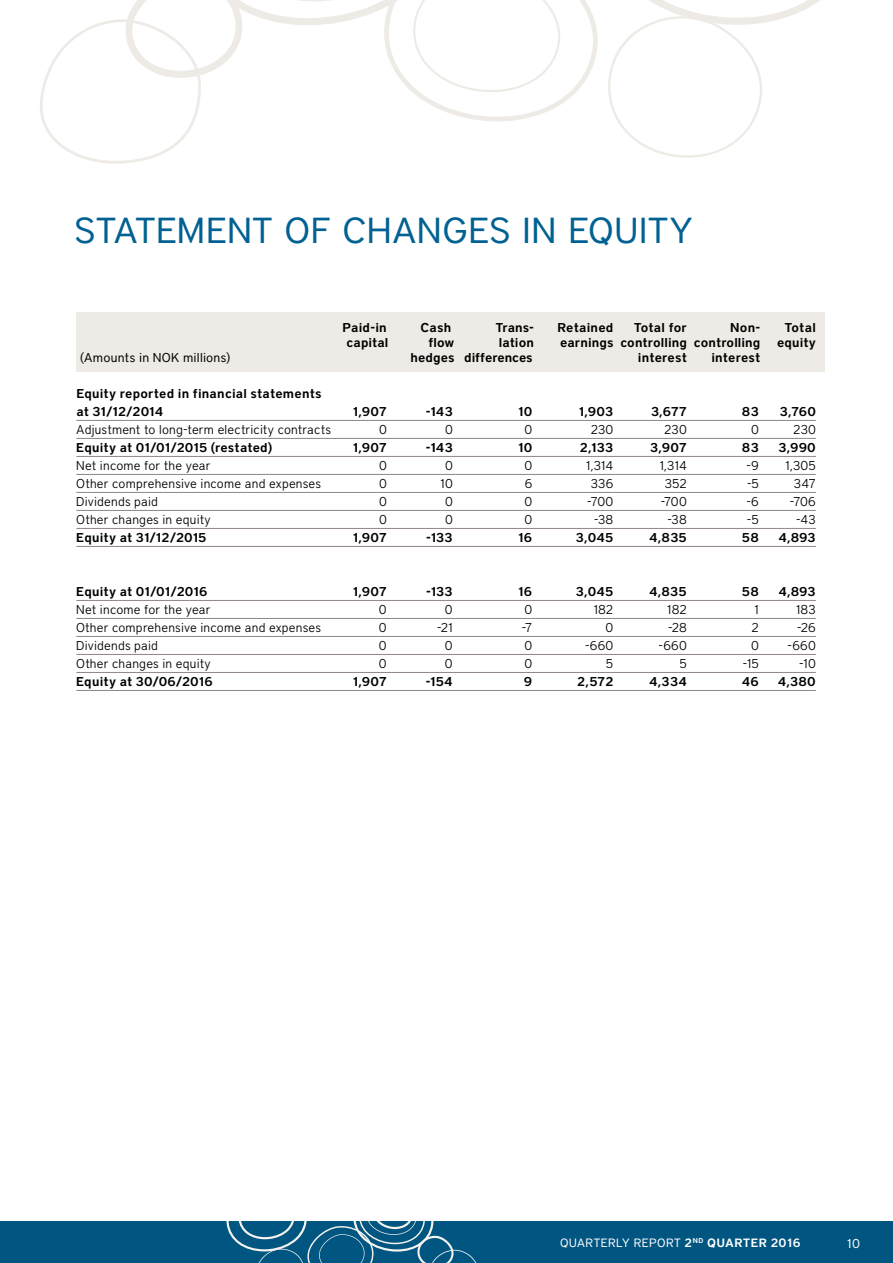
<style>
.page{position:relative;width:893px;height:1263px;background:#fff}
.page>*{position:absolute;margin:0;border:0;box-sizing:border-box;transform-origin:0 0}
.t1{font:36px "District";letter-spacing:.015em;color:#006192}
.t2{font:600 12.75px/18px "District";letter-spacing:.01em;color:#000}
.t3{font:300 12.75px "District";letter-spacing:.015em;color:#000}
.t4{font:12.75px "District";letter-spacing:.02em;color:#000}
.t5{font:12.75px "District";color:#fff}
.t6{font:12px "District";letter-spacing:.05em;color:#fff}
.s1{font-weight:600}
</style>
<div class="page">
<div style="left:0;top:1221px;width:893px;height:42px;background:#005581"></div>
<svg style="left:226px;top:1221px;width:251px;height:42px"></svg>
<svg style="left:40px;top:0;width:780px;height:164px"></svg>
<div style="left:76px;top:312px;width:749px;height:60px;background:#eeeae5"></div>
<hr style="left:76px;top:420px;width:740px;height:1px;background:#918681">
<hr style="left:76px;top:438px;width:740px;height:1px;background:#918681">
<hr style="left:76px;top:456px;width:740px;height:1px;background:#918681">
<hr style="left:76px;top:474px;width:740px;height:1px;background:#918681">
<hr style="left:76px;top:492px;width:740px;height:1px;background:#918681">
<hr style="left:76px;top:510px;width:740px;height:1px;background:#918681">
<hr style="left:76px;top:528px;width:740px;height:1px;background:#918681">
<hr style="left:76px;top:546px;width:740px;height:1px;background:#918681">
<hr style="left:76px;top:600px;width:740px;height:1px;background:#918681">
<hr style="left:76px;top:618px;width:740px;height:1px;background:#918681">
<hr style="left:76px;top:636px;width:740px;height:1px;background:#918681">
<hr style="left:76px;top:654px;width:740px;height:1px;background:#918681">
<hr style="left:76px;top:672px;width:740px;height:1px;background:#918681">
<hr style="left:76px;top:690px;width:740px;height:1px;background:#918681">
<h1 class="t1" style="left:74px;top:209px;width:620px">STATEMENT OF CHANGES IN EQUITY</h1>
<p class="t2" style="left:343px;top:318px;width:46px">Paid-in</p>
<p class="t2" style="left:421px;top:318px;width:32px">Cash</p>
<p class="t2" style="left:496px;top:318px;width:40px">Trans-</p>
<p class="t2" style="left:558px;top:318px;width:57px">Retained</p>
<p class="t2" style="left:634px;top:318px;width:54px">Total for</p>
<p class="t2" style="left:730px;top:318px;width:32px">Non-</p>
<p class="t2" style="left:785px;top:318px;width:33px">Total</p>
<p class="t2" style="left:346px;top:333px;width:43px">capital</p>
<p class="t2" style="left:429px;top:333px;width:27px">flow</p>
<p class="t2" style="left:499px;top:333px;width:37px">lation</p>
<p class="t2" style="left:560px;top:333px;width:202px">earnings controlling controlling</p>
<p class="t2" style="left:777px;top:333px;width:40px">equity</p>
<p class="t4" style="left:80px;top:350px;width:152px">(Amounts in NOK millions)</p>
<p class="t2" style="left:410px;top:348px;width:124px">hedges differences</p>
<p class="t2" style="left:638px;top:348px;width:50px">interest</p>
<p class="t2" style="left:711px;top:348px;width:50px">interest</p>
<p class="t2" style="left:76px;top:384px;width:247px">Equity reported in financial statements at 31/12/2014</p>
<p class="t2" style="left:353px;top:402px;width:36px">1,907</p>
<p class="t2" style="left:426px;top:402px;width:28px">-143</p>
<p class="t2" style="left:518px;top:402px;width:16px">10</p>
<p class="t2" style="left:579px;top:402px;width:36px">1,903</p>
<p class="t2" style="left:651px;top:402px;width:37px">3,677</p>
<p class="t2" style="left:742px;top:402px;width:18px">83</p>
<p class="t2" style="left:780px;top:402px;width:38px">3,760</p>
<p class="t3" style="left:76px;top:422px;width:256px">Adjustment to long-term electricity contracts</p>
<p class="t3" style="left:379px;top:422px;width:9px">0</p>
<p class="t3" style="left:445px;top:422px;width:9px">0</p>
<p class="t3" style="left:525px;top:422px;width:9px">0</p>
<p class="t3" style="left:591px;top:422px;width:24px">230</p>
<p class="t3" style="left:664px;top:422px;width:24px">230</p>
<p class="t3" style="left:751px;top:422px;width:9px">0</p>
<p class="t3" style="left:793px;top:422px;width:24px">230</p>
<p class="t2" style="left:76px;top:438px;width:198px">Equity at 01/01/2015 (restated)</p>
<p class="t2" style="left:353px;top:438px;width:36px">1,907</p>
<p class="t2" style="left:426px;top:438px;width:28px">-143</p>
<p class="t2" style="left:518px;top:438px;width:16px">10</p>
<p class="t2" style="left:580px;top:438px;width:35px">2,133</p>
<p class="t2" style="left:650px;top:438px;width:38px">3,907</p>
<p class="t2" style="left:742px;top:438px;width:18px">83</p>
<p class="t2" style="left:778px;top:438px;width:39px">3,990</p>
<p class="t3" style="left:76px;top:458px;width:136px">Net income for the year</p>
<p class="t3" style="left:379px;top:458px;width:9px">0</p>
<p class="t3" style="left:445px;top:458px;width:9px">0</p>
<p class="t3" style="left:524px;top:458px;width:9px">0</p>
<p class="t3" style="left:586px;top:458px;width:29px">1,314</p>
<p class="t3" style="left:659px;top:458px;width:29px">1,314</p>
<p class="t3" style="left:747px;top:458px;width:14px">-9</p>
<p class="t3" style="left:785px;top:458px;width:32px">1,305</p>
<p class="t3" style="left:76px;top:476px;width:246px">Other comprehensive income and expenses</p>
<p class="t3" style="left:379px;top:476px;width:9px">0</p>
<p class="t3" style="left:440px;top:476px;width:14px">10</p>
<p class="t3" style="left:525px;top:476px;width:9px">6</p>
<p class="t3" style="left:591px;top:476px;width:24px">336</p>
<p class="t3" style="left:665px;top:476px;width:24px">352</p>
<p class="t3" style="left:747px;top:476px;width:13px">-5</p>
<p class="t3" style="left:794px;top:476px;width:23px">347</p>
<p class="t3" style="left:76px;top:494px;width:83px">Dividends paid</p>
<p class="t3" style="left:379px;top:494px;width:9px">0</p>
<p class="t3" style="left:445px;top:494px;width:9px">0</p>
<p class="t3" style="left:524px;top:494px;width:9px">0</p>
<p class="t3" style="left:587px;top:494px;width:28px">-700</p>
<p class="t3" style="left:661px;top:494px;width:28px">-700</p>
<p class="t3" style="left:746px;top:494px;width:14px">-6</p>
<p class="t3" style="left:790px;top:494px;width:27px">-706</p>
<p class="t3" style="left:76px;top:512px;width:136px">Other changes in equity</p>
<p class="t3" style="left:379px;top:512px;width:9px">0</p>
<p class="t3" style="left:445px;top:512px;width:9px">0</p>
<p class="t3" style="left:524px;top:512px;width:9px">0</p>
<p class="t3" style="left:594px;top:512px;width:21px">-38</p>
<p class="t3" style="left:667px;top:512px;width:21px">-38</p>
<p class="t3" style="left:747px;top:512px;width:13px">-5</p>
<p class="t3" style="left:796px;top:512px;width:21px">-43</p>
<p class="t2" style="left:76px;top:528px;width:132px">Equity at 31/12/2015</p>
<p class="t2" style="left:353px;top:528px;width:36px">1,907</p>
<p class="t2" style="left:426px;top:528px;width:28px">-133</p>
<p class="t2" style="left:518px;top:528px;width:16px">16</p>
<p class="t2" style="left:576px;top:528px;width:39px">3,045</p>
<p class="t2" style="left:649px;top:528px;width:39px">4,835</p>
<p class="t2" style="left:742px;top:528px;width:18px">58</p>
<p class="t2" style="left:778px;top:528px;width:39px">4,893</p>
<p class="t2" style="left:76px;top:582px;width:133px">Equity at 01/01/2016</p>
<p class="t2" style="left:353px;top:582px;width:36px">1,907</p>
<p class="t2" style="left:426px;top:582px;width:28px">-133</p>
<p class="t2" style="left:518px;top:582px;width:16px">16</p>
<p class="t2" style="left:576px;top:582px;width:39px">3,045</p>
<p class="t2" style="left:649px;top:582px;width:39px">4,835</p>
<p class="t2" style="left:742px;top:582px;width:18px">58</p>
<p class="t2" style="left:778px;top:582px;width:39px">4,893</p>
<p class="t3" style="left:76px;top:602px;width:136px">Net income for the year</p>
<p class="t3" style="left:379px;top:602px;width:9px">0</p>
<p class="t3" style="left:445px;top:602px;width:9px">0</p>
<p class="t3" style="left:524px;top:602px;width:9px">0</p>
<p class="t3" style="left:593px;top:602px;width:21px">182</p>
<p class="t3" style="left:667px;top:602px;width:21px">182</p>
<p class="t3" style="left:754px;top:602px;width:6px">1</p>
<p class="t3" style="left:796px;top:602px;width:22px">183</p>
<p class="t3" style="left:76px;top:620px;width:246px">Other comprehensive income and expenses</p>
<p class="t3" style="left:379px;top:620px;width:9px">0</p>
<p class="t3" style="left:437px;top:620px;width:17px">-21</p>
<p class="t3" style="left:522px;top:620px;width:12px">-7</p>
<p class="t3" style="left:605px;top:620px;width:9px">0</p>
<p class="t3" style="left:668px;top:620px;width:20px">-28</p>
<p class="t3" style="left:751px;top:620px;width:9px">2</p>
<p class="t3" style="left:797px;top:620px;width:20px">-26</p>
<p class="t3" style="left:76px;top:638px;width:83px">Dividends paid</p>
<p class="t3" style="left:379px;top:638px;width:9px">0</p>
<p class="t3" style="left:445px;top:638px;width:9px">0</p>
<p class="t3" style="left:524px;top:638px;width:9px">0</p>
<p class="t3" style="left:585px;top:638px;width:30px">-660</p>
<p class="t3" style="left:659px;top:638px;width:30px">-660</p>
<p class="t3" style="left:751px;top:638px;width:9px">0</p>
<p class="t3" style="left:788px;top:638px;width:30px">-660</p>
<p class="t3" style="left:76px;top:656px;width:136px">Other changes in equity</p>
<p class="t3" style="left:379px;top:656px;width:9px">0</p>
<p class="t3" style="left:445px;top:656px;width:9px">0</p>
<p class="t3" style="left:524px;top:656px;width:9px">0</p>
<p class="t3" style="left:606px;top:656px;width:9px">5</p>
<p class="t3" style="left:679px;top:656px;width:9px">5</p>
<p class="t3" style="left:743px;top:656px;width:18px">-15</p>
<p class="t3" style="left:799px;top:656px;width:18px">-10</p>
<p class="t2" style="left:76px;top:672px;width:138px">Equity at 30/06/2016</p>
<p class="t2" style="left:353px;top:672px;width:36px">1,907</p>
<p class="t2" style="left:426px;top:672px;width:29px">-154</p>
<p class="t2" style="left:524px;top:672px;width:10px">9</p>
<p class="t2" style="left:577px;top:672px;width:38px">2,572</p>
<p class="t2" style="left:649px;top:672px;width:39px">4,334</p>
<p class="t2" style="left:742px;top:672px;width:19px">46</p>
<p class="t2" style="left:778px;top:672px;width:39px">4,380</p>
<p class="t6" style="left:560px;top:1236px;width:242px">QUARTERLY REPORT <span class="s1">2</span><sup>ND</sup> <span class="s1">QUARTER 2016</span></p>
<p class="t5" style="left:847px;top:1236px;width:15px">10</p>
</div>
